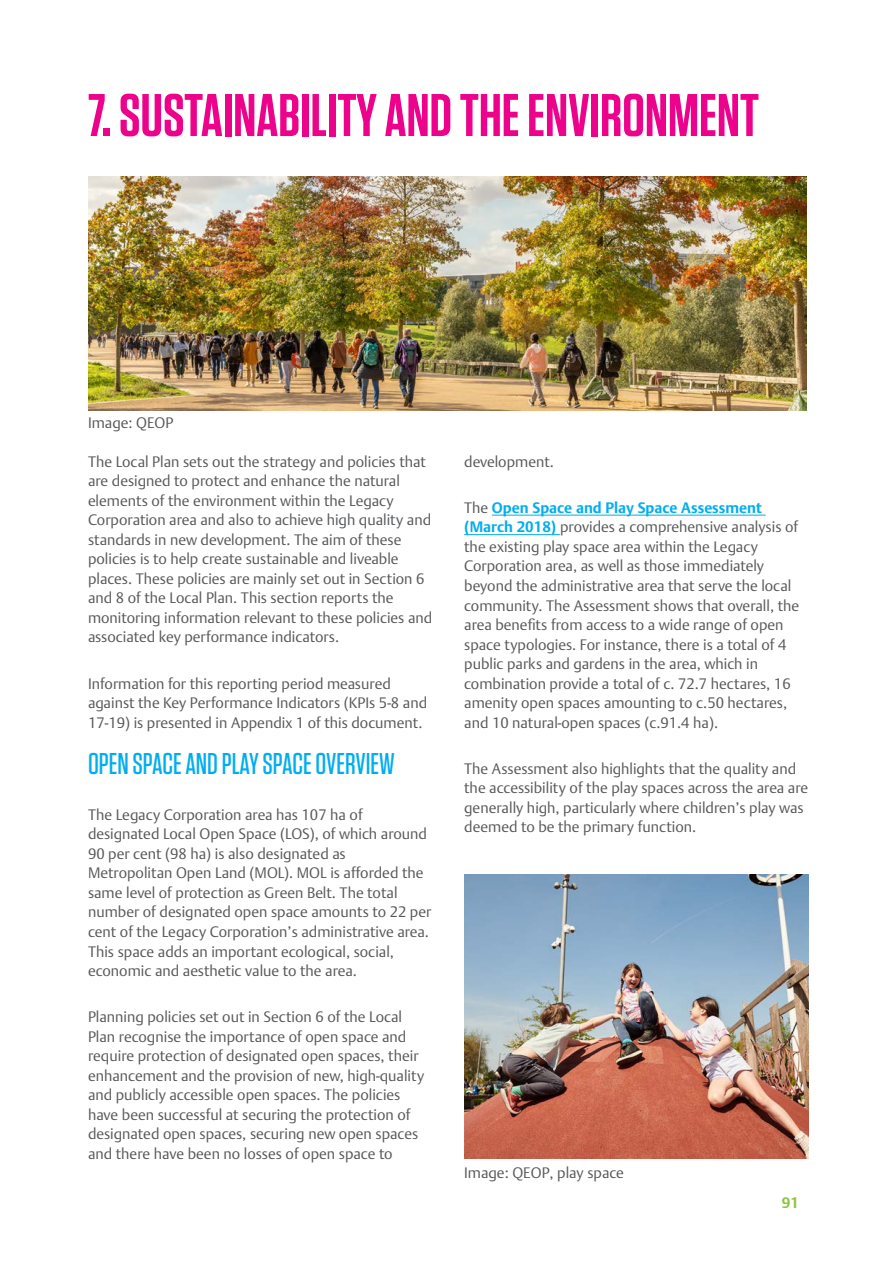
<style>
.page{position:relative;width:893px;height:1263px;background:#fff}
.page>*{position:absolute;margin:0;border:0;box-sizing:border-box;transform-origin:0 0}
.Section_title__green{font:600 60px "Tungsten";color:#ed028c}
.Sub-heading_1__green{font:500 30px "Tungsten";color:#00aeef}
.Sub-heading_1__green-2{font:300 15px/19.5px "DTL Argo TOT";color:#57585a}
.Section_title__green-2{font:300 15px "DTL Argo TOT";color:#57585a}
.t1{font:700 15px "DTL Argo TOT";color:#8bc63e}
.s1{font-weight:700;color:#00aeef}
</style>
<div class="page">
<hr style="left:492px;top:515px;width:274px;height:1px;background:#00aeef">
<hr style="left:464px;top:534px;width:96px;height:1px;background:#00aeef">
<img style="left:88px;top:176px;width:719px;height:234px">
<img style="left:464px;top:875px;width:344px;height:284px">
<p class="Section_title__green" style="left:88px;top:84px;width:672px">7. SUSTAINABILITY AND THE ENVIRONMENT</p>
<p class="Section_title__green-2" style="left:88px;top:414px;width:87px">Image: QEOP</p>
<p class="Sub-heading_1__green-2" style="left:88px;top:452px;width:346px">The Local Plan sets out the strategy and policies that are designed to protect and enhance the natural elements of the environment within the Legacy Corporation area and also to achieve high quality and standards in new development. The aim of these policies is to help create sustainable and liveable places. These policies are mainly set out in Section 6 and 8 of the Local Plan. This section reports the monitoring information relevant to these policies and associated key performance indicators.</p>
<p class="Sub-heading_1__green-2" style="left:88px;top:674px;width:341px">Information for this reporting period measured against the Key Performance Indicators (KPIs 5-8 and<br>17-19) is presented in Appendix 1 of this document.</p>
<p class="Sub-heading_1__green" style="left:88px;top:748px;width:309px">OPEN SPACE AND PLAY SPACE OVERVIEW</p>
<p class="Sub-heading_1__green-2" style="left:88px;top:805px;width:345px">The Legacy Corporation area has 107 ha of designated Local Open Space (LOS), of which around 90 per cent (98 ha) is also designated as Metropolitan Open Land (MOL). MOL is afforded the same level of protection as Green Belt. The total number of designated open space amounts to 22 per cent of the Legacy Corporation’s administrative area.<br>This space adds an important ecological, social, economic and aesthetic value to the area.</p>
<p class="Sub-heading_1__green-2" style="left:88px;top:1007px;width:338px">Planning policies set out in Section 6 of the Local Plan recognise the importance of open space and require protection of designated open spaces, their enhancement and the provision of new, high-quality and publicly accessible open spaces. The policies have been successful at securing the protection of designated open spaces, securing new open spaces and there have been no losses of open space to</p>
<p class="Sub-heading_1__green-2" style="left:464px;top:452px;width:91px">development.</p>
<p class="Sub-heading_1__green-2" style="left:464px;top:498px;width:336px">The <span class="s1">Open Space and Play Space Assessment (March 2018)</span> provides a comprehensive analysis of the existing play space area within the Legacy Corporation area, as well as those immediately beyond the administrative area that serve the local community. The Assessment shows that overall, the area benefits from access to a wide range of open space typologies. For instance, there is a total of 4 public parks and gardens in the area, which in combination provide a total of c. 72.7 hectares, 16 amenity open spaces amounting to c.50 hectares, and 10 natural-open spaces (c.91.4 ha).</p>
<p class="Sub-heading_1__green-2" style="left:464px;top:759px;width:346px">The Assessment also highlights that the quality and the accessibility of the play spaces across the area are generally high, particularly where children’s play was deemed to be the primary function.</p>
<p class="Section_title__green-2" style="left:464px;top:1164px;width:161px">Image: QEOP, play space</p>
<p class="t1" style="left:782px;top:1193px;width:19px">91</p>
</div>
